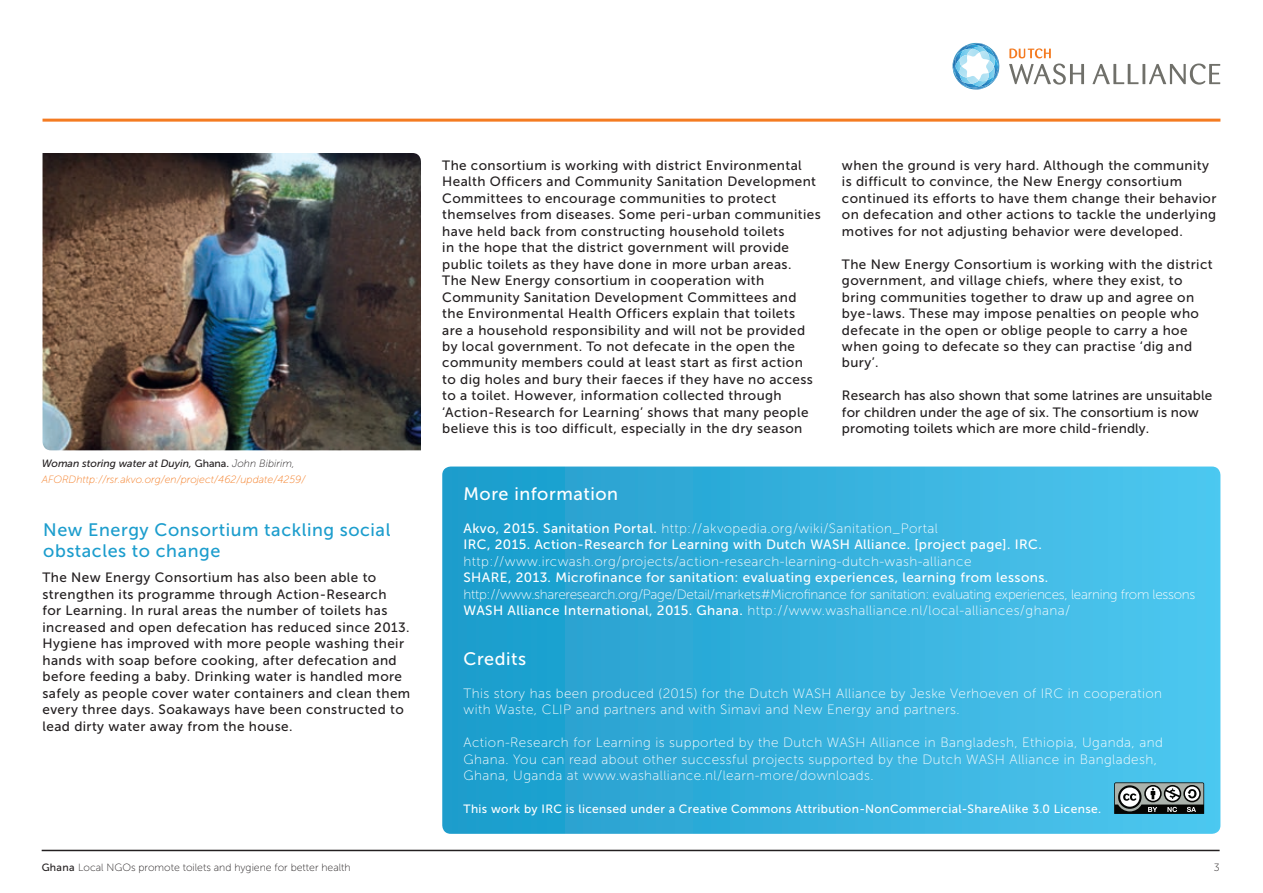
<style>
.page{position:relative;width:1263px;height:893px;background:#fff}
.page>*{position:absolute;margin:0;border:0;box-sizing:border-box;transform-origin:0 0}
.t1{font:18px/21px "Museo Sans 500";letter-spacing:.03em;color:#1c9dcd}
.t2{font:18px "Museo Sans 500";letter-spacing:.03em;color:#fff}
.t3{font:13.5px/16.5px "Museo Sans 500";letter-spacing:.03em;color:#231f20}
.t4{font:13.5px/16.5px "Museo Sans 100";letter-spacing:.03em;color:#fff}
.t5{font:13.5px/16.5px "Museo Sans 100";letter-spacing:-.02em;color:#fff}
.t6{font:13.5px "Museo Sans 500";letter-spacing:.03em;color:#fff}
.t7{font:13.5px/16.5px "Museo Sans 500";letter-spacing:.01em;color:#231f20}
.t8{font:12px "Museo Sans 500";letter-spacing:.03em;color:#fff}
.t9{font:10.5px "Museo Sans 100";color:#231f20}
.t10{font:italic 10.5px "Museo Sans 100";color:#f47b21}
.t11{font:italic 10.5px "Museo Sans 500";color:#231f20}
.s1{font-style:normal}
.s2{font-family:"Museo Sans 100"}
.s3{font-family:"Museo Sans 500"}
</style>
<div class="page">
<hr style="left:43px;top:119px;width:1177px;height:3px;background:#f47b21">
<svg style="left:1009px;top:64px;width:75px;height:21px"></svg>
<svg style="left:1092px;top:64px;width:128px;height:21px"></svg>
<svg style="left:1009px;top:48px;width:42px;height:10px"></svg>
<svg style="left:952px;top:43px;width:48px;height:47px"></svg>
<img style="left:43px;top:153px;width:378px;height:297px">
<hr style="left:42px;top:850px;width:1177px;height:1px;background:#231f20">
<svg style="left:442px;top:466px;width:778px;height:368px;background:#36b1dd"></svg>
<svg style="left:1114px;top:782px;width:91px;height:33px;background:#6f7877"></svg>
<p class="t11" style="left:42px;top:457px;width:254px">Woman storing water at Duyin, <span class="s1">Ghana.</span> <span class="s2">John Bibirim,</span></p>
<p class="t10" style="left:42px;top:474px;width:265px">AFORDhttp://rsr.akvo.org/en/project/462/update/4259/</p>
<h1 class="t1" style="left:43px;top:519px;width:349px">New Energy Consortium tackling social obstacles to change</h1>
<p class="t3" style="left:43px;top:569px;width:369px">The New Energy Consortium has also been able to strengthen its programme through Action-Research<br>for Learning. In rural areas the number of toilets has increased and open defecation has reduced since 2013.<br>Hygiene has improved with more people washing their hands with soap before cooking, after defecation and before feeding a baby. Drinking water is handled more safely as people cover water containers and clean them every three days. Soakaways have been constructed to lead dirty water away from the house.</p>
<p class="t3" style="left:442px;top:157px;width:380px">The consortium is working with district Environmental Health Officers and Community Sanitation Development Committees to encourage communities to protect themselves from diseases. Some peri-urban communities have held back from constructing household toilets<br>in the hope that the district government will provide public toilets as they have done in more urban areas.<br>The New Energy consortium in cooperation with Community Sanitation Development Committees and the Environmental Health Officers explain that toilets<br>are a household responsibility and will not be provided by local government. To not defecate in the open the community members could at least start as first action<br>to dig holes and bury their faeces if they have no access to a toilet. However, information collected through ‘Action-Research for Learning’ shows that many people believe this is too difficult, especially in the dry season</p>
<p class="t3" style="left:842px;top:157px;width:376px">when the ground is very hard. Although the community is difficult to convince, the New Energy consortium continued its efforts to have them change their behavior on defecation and other actions to tackle the underlying motives for not adjusting behavior were developed.</p>
<p class="t3" style="left:842px;top:256px;width:372px">The New Energy Consortium is working with the district government, and village chiefs, where they exist, to bring communities together to draw up and agree on bye-laws. These may impose penalties on people who defecate in the open or oblige people to carry a hoe when going to defecate so they can practise ‘dig and bury’.</p>
<p class="t7" style="left:842px;top:388px;width:372px">Research has also shown that some latrines are unsuitable for children under the age of six. The consortium is now promoting toilets which are more child-friendly.</p>
<h1 class="t2" style="left:463px;top:483px;width:156px">More information</h1>
<p class="t4" style="left:463px;top:520px;width:476px"><span class="s3">Akvo, 2015. Sanitation Portal.</span> http://akvopedia.org/wiki/Sanitation_Portal</p>
<p class="t6" style="left:463px;top:537px;width:580px">IRC, 2015. Action-Research for Learning with Dutch WASH Alliance. [project page]. IRC.</p>
<p class="t4" style="left:463px;top:553px;width:509px">http://www.ircwash.org/projects/action-research-learning-dutch-wash-alliance</p>
<p class="t6" style="left:463px;top:570px;width:586px">SHARE, 2013. Microfinance for sanitation: evaluating experiences, learning from lessons.</p>
<p class="t5" style="left:463px;top:586px;width:733px">http://www.shareresearch.org/Page/Detail/markets#Microfinance for sanitation: evaluating experiences, learning from lessons<br><span class="s3">WASH Alliance International, 2015. Ghana.</span> http://www.washalliance.nl/local-alliances/ghana/</p>
<h1 class="t2" style="left:463px;top:648px;width:64px">Credits</h1>
<p class="t4" style="left:463px;top:685px;width:700px">This story has been produced (2015) for the Dutch WASH Alliance by Jeske Verhoeven of IRC in cooperation with Waste, CLIP and partners and with Simavi and New Energy and partners.</p>
<p class="t4" style="left:463px;top:734px;width:701px">Action-Research for Learning is supported by the Dutch WASH Alliance in Bangladesh, Ethiopia, Uganda, and<br>Ghana. You can read about other successful projects supported by the Dutch WASH Alliance in Bangladesh,<br>Ghana, Uganda at www.washalliance.nl/learn-more/downloads.</p>
<p class="t8" style="left:463px;top:802px;width:639px">This work by IRC is licensed under a Creative Commons Attribution-NonCommercial-ShareAlike 3.0 License.</p>
<p class="t9" style="left:42px;top:862px;width:311px"><span class="s3">Ghana</span> Local NGOs promote toilets and hygiene for better health</p>
<p class="t9" style="left:1214px;top:862px;width:7px">3</p>
</div>
